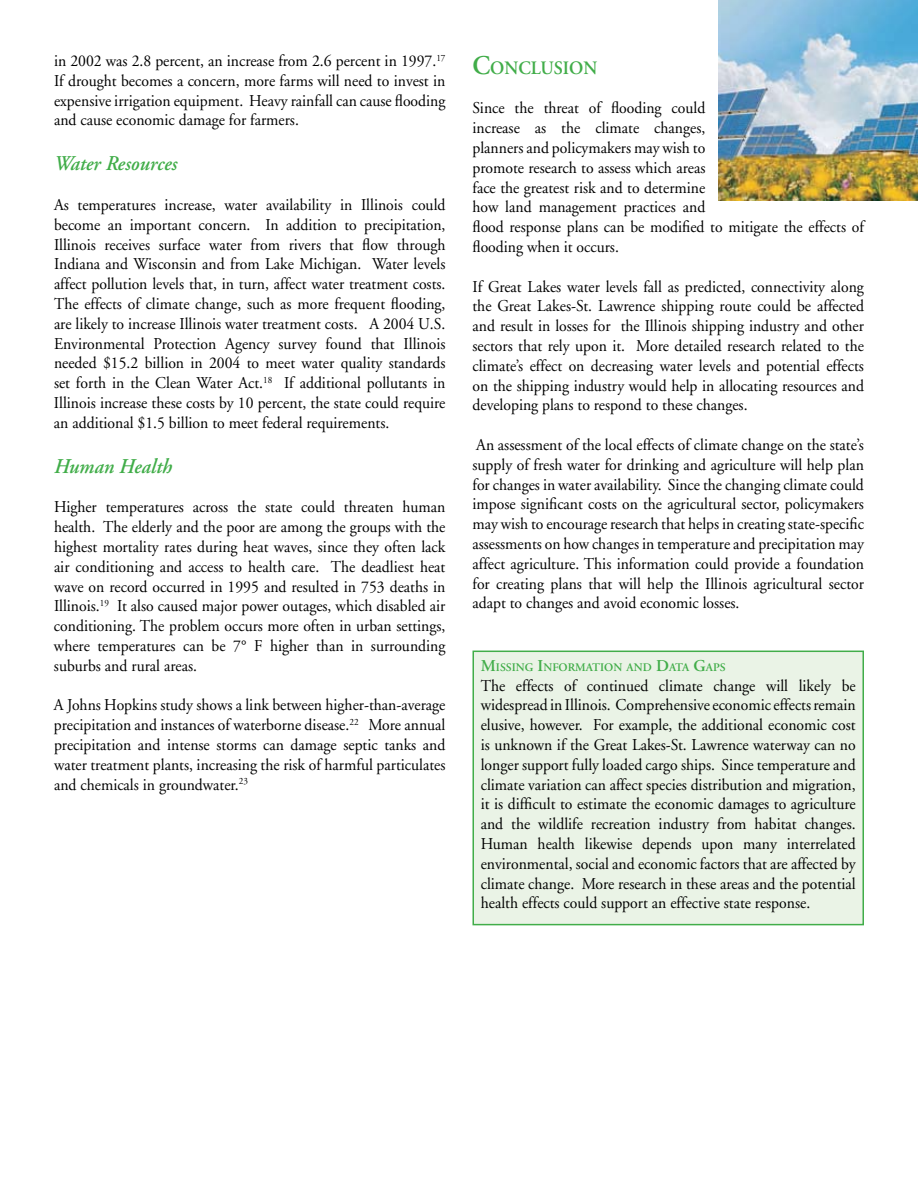
<style>
.page{position:relative;width:918px;height:1188px;background:#fff}
.page>*{position:absolute;margin:0;border:0;box-sizing:border-box;transform-origin:0 0}
.t1{font:italic 600 21px "Adobe Garamond";color:#41ad49;scale:.95 1}
.t2{font:600 18.9px "Adobe Garamond";color:#41ad49;scale:.95 1}
.t3{font:16.5px/19.8px "Adobe Garamond";color:#000;text-align:justify;scale:.95 1}
.t4{font:600 11.55px "Adobe Garamond";color:#41ad49}
.s1{font-size:27px}
.s2{font-size:16.5px}
</style>
<div class="page">
<div style="left:473px;top:651px;width:390px;height:274px;background:#eaf3e6"></div>
<div style="left:472px;top:651px;width:392px;height:274px;border:2px solid #41ad49"></div>
<img style="left:719px;top:0;width:199px;height:200px">
<p class="t3" style="left:54px;top:51px;width:414px">in 2002 was 2.8 percent, an increase from 2.6 percent in 1997.<sup>17<br></sup>If drought becomes a concern, more farms will need to invest in expensive irrigation equipment. Heavy rainfall can cause flooding and cause economic damage for farmers.</p>
<p class="t1" style="left:54px;top:152px;width:131px">Water Resources</p>
<p class="t3" style="left:54px;top:195px;width:414px">As temperatures increase, water availability in Illinois could become an important concern. In addition to precipitation, Illinois receives surface water from rivers that flow through Indiana and Wisconsin and from Lake Michigan. Water levels affect pollution levels that, in turn, affect water treatment costs.<br>The effects of climate change, such as more frequent flooding, are likely to increase Illinois water treatment costs. A 2004 U.S.<br>Environmental Protection Agency survey found that Illinois needed $15.2 billion in 2004 to meet water quality standards set forth in the Clean Water Act.<sup>18</sup> If additional pollutants in Illinois increase these costs by 10 percent, the state could require an additional $1.5 billion to meet federal requirements.</p>
<p class="t1" style="left:54px;top:455px;width:126px">Human Health</p>
<p class="t3" style="left:54px;top:498px;width:414px">Higher temperatures across the state could threaten human health. The elderly and the poor are among the groups with the highest mortality rates during heat waves, since they often lack air conditioning and access to health care. The deadliest heat wave on record occurred in 1995 and resulted in 753 deaths in Illinois.<sup>19</sup> It also caused major power outages, which disabled air conditioning. The problem occurs more often in urban settings, where temperatures can be 7° F higher than in surrounding suburbs and rural areas.</p>
<p class="t3" style="left:54px;top:696px;width:414px">A Johns Hopkins study shows a link between higher-than-average precipitation and instances of waterborne disease.<sup>22</sup> More annual precipitation and intense storms can damage septic tanks and water treatment plants, increasing the risk of harmful particulates and chemicals in groundwater.<sup>23</sup></p>
<p class="t2" style="left:472px;top:57px;width:133px"><span class="s1">C</span>ONCLUSION</p>
<p class="t3" style="left:472px;top:99px;width:414px;text-align:left">Since the threat of flooding could<br>increase as the climate changes,<br>planners and policymakers may wish to<br>promote research to assess which areas<br>face the greatest risk and to determine<br>how land management practices and<br>flood response plans can be modified to mitigate the effects of flooding when it occurs.</p>
<p class="t3" style="left:472px;top:277px;width:414px">If Great Lakes water levels fall as predicted, connectivity along the Great Lakes-St. Lawrence shipping route could be affected and result in losses for the Illinois shipping industry and other sectors that rely upon it. More detailed research related to the climate’s effect on decreasing water levels and potential effects on the shipping industry would help in allocating resources and developing plans to respond to these changes.</p>
<p class="t3" style="left:472px;top:435px;width:414px">An assessment of the local effects of climate change on the state’s supply of fresh water for drinking and agriculture will help plan for changes in water availability. Since the changing climate could impose significant costs on the agricultural sector, policymakers may wish to encourage research that helps in creating state-specific assessments on how changes in temperature and precipitation may affect agriculture. This information could provide a foundation for creating plans that will help the Illinois agricultural sector adapt to changes and avoid economic losses.</p>
<p class="t4" style="left:481px;top:661px;width:246px"><span class="s2">M</span>ISSING <span class="s2">I</span>NFORMATION AND <span class="s2">D</span>ATA <span class="s2">G</span>APS</p>
<p class="t3" style="left:481px;top:676px;width:396px">The effects of continued climate change will likely be widespread in Illinois. Comprehensive economic effects remain elusive, however. For example, the additional economic cost is unknown if the Great Lakes-St. Lawrence waterway can no longer support fully loaded cargo ships. Since temperature and climate variation can affect species distribution and migration, it is difficult to estimate the economic damages to agriculture and the wildlife recreation industry from habitat changes.<br>Human health likewise depends upon many interrelated environmental, social and economic factors that are affected by climate change. More research in these areas and the potential health effects could support an effective state response.</p>
</div>
